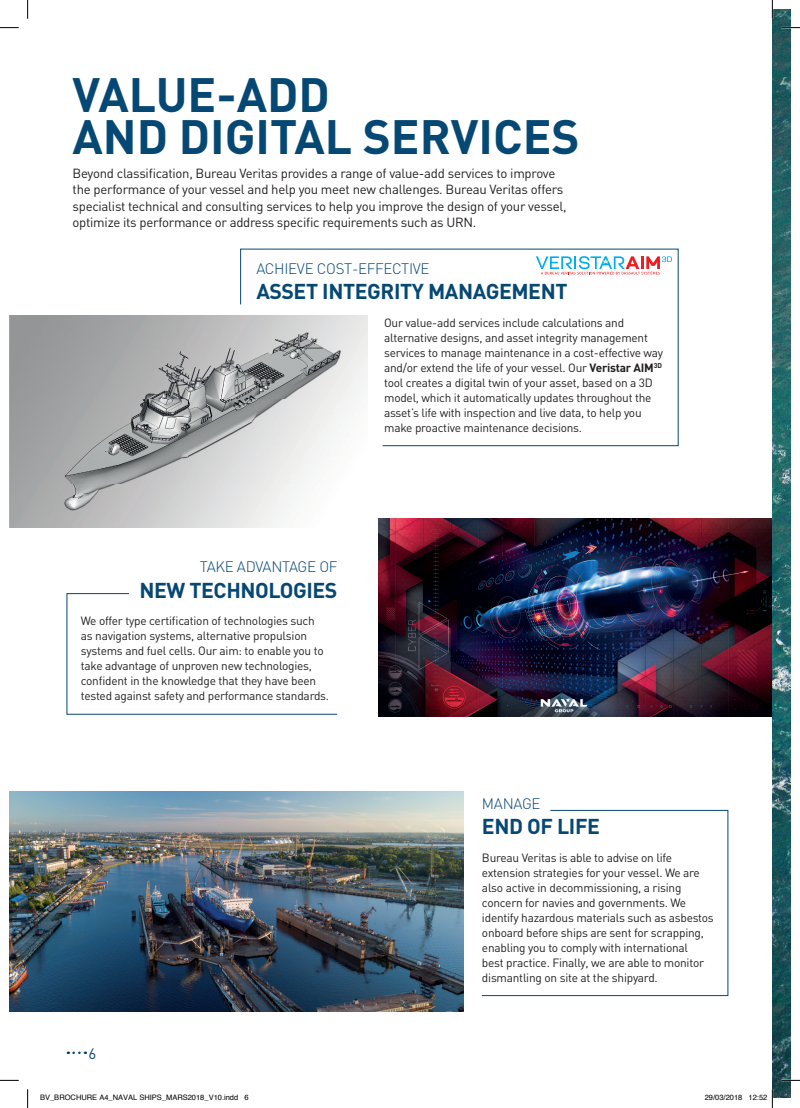
<style>
.page{position:relative;width:800px;height:1108px;background:#fff}
.page>*{position:absolute;margin:0;border:0;box-sizing:border-box;transform-origin:0 0}
.t1{font:700 47.62px/42px "DIN";color:#064874}
.t2{font:700 21.25px "DIN";letter-spacing:-.02em;color:#064874}
.t3{font:300 15px "DIN";letter-spacing:-.02em;color:#064874}
.t4{font:15px "DIN";color:#04476d}
.t5{font:13.12px/16.2px "DIN";letter-spacing:-.02em;color:#231f20}
.t6{font:11.88px/15px "DIN";letter-spacing:-.02em;color:#231f20}
.t7{font:7.5px "Helvetica";color:#000}
.s1{font-weight:700}
</style>
<div class="page">
<svg style="left:66px;top:593px;width:271px;height:122px"></svg>
<svg style="left:481px;top:809px;width:247px;height:187px"></svg>
<img style="left:10px;top:315px;width:318px;height:212px">
<img style="left:10px;top:791px;width:453px;height:221px">
<img style="left:378px;top:519px;width:394px;height:197px">
<img style="left:772px;top:10px;width:17px;height:1087px">
<svg style="left:240px;top:248px;width:438px;height:198px"></svg>
<svg style="left:68px;top:1051px;width:18px;height:3px"></svg>
<svg style="left:0;top:27px;width:19px;height:1px"></svg>
<svg style="left:781px;top:27px;width:18px;height:1px"></svg>
<svg style="left:0;top:1079px;width:19px;height:2px"></svg>
<svg style="left:781px;top:1079px;width:18px;height:2px"></svg>
<svg style="left:27px;top:0;width:1px;height:19px"></svg>
<svg style="left:27px;top:1089px;width:1px;height:19px"></svg>
<svg style="left:771px;top:0;width:1px;height:19px"></svg>
<svg style="left:771px;top:1089px;width:1px;height:19px"></svg>
<h1 class="t1" style="left:73px;top:72px;width:508px">VALUE-ADD<br>AND DIGITAL SERVICES</h1>
<p class="t5" style="left:73px;top:165px;width:495px">Beyond classification, Bureau Veritas provides a range of value-add services to improve the performance of your vessel and help you meet new challenges. Bureau Veritas offers specialist technical and consulting services to help you improve the design of your vessel, optimize its performance or address specific requirements such as URN.</p>
<p class="t3" style="left:256px;top:259px;width:175px">ACHIEVE COST-EFFECTIVE</p>
<h2 class="t2" style="left:256px;top:278px;width:312px">ASSET INTEGRITY MANAGEMENT</h2>
<p class="t6" style="left:384px;top:315px;width:280px">Our value-add services include calculations and alternative designs, and asset integrity management services to manage maintenance in a cost-effective way and/or extend the life of your vessel. Our <span class="s1">Veristar AIM</span><sup>3D </sup>tool creates a digital twin of your asset, based on a 3D model, which it automatically updates throughout the asset’s life with inspection and live data, to help you make proactive maintenance decisions.</p>
<p class="t3" style="left:200px;top:558px;width:139px">TAKE ADVANTAGE OF</p>
<h2 class="t2" style="left:139px;top:576px;width:199px">NEW TECHNOLOGIES</h2>
<p class="t6" style="left:81px;top:613px;width:250px">We offer type certification of technologies such as navigation systems, alternative propulsion systems and fuel cells. Our aim: to enable you to take advantage of unproven new technologies, confident in the knowledge that they have been tested against safety and performance standards.</p>
<p class="t3" style="left:482px;top:794px;width:60px">MANAGE</p>
<h2 class="t2" style="left:482px;top:812px;width:119px">END OF LIFE</h2>
<p class="t6" style="left:482px;top:849px;width:233px">Bureau Veritas is able to advise on life extension strategies for your vessel. We are also active in decommissioning, a rising concern for navies and governments. We identify hazardous materials such as asbestos onboard before ships are sent for scrapping, enabling you to comply with international<br>best practice. Finally, we are able to monitor dismantling on site at the shipyard.</p>
<p class="t4" style="left:89px;top:1044px;width:9px">6</p>
<p class="t7" style="left:40px;top:1092px;width:210px">BV_BROCHURE A4_NAVAL SHIPS_MARS2018_V10.indd 6</p>
<p class="t7" style="left:704px;top:1092px;width:64px">29/03/2018 12:52</p>
</div>
